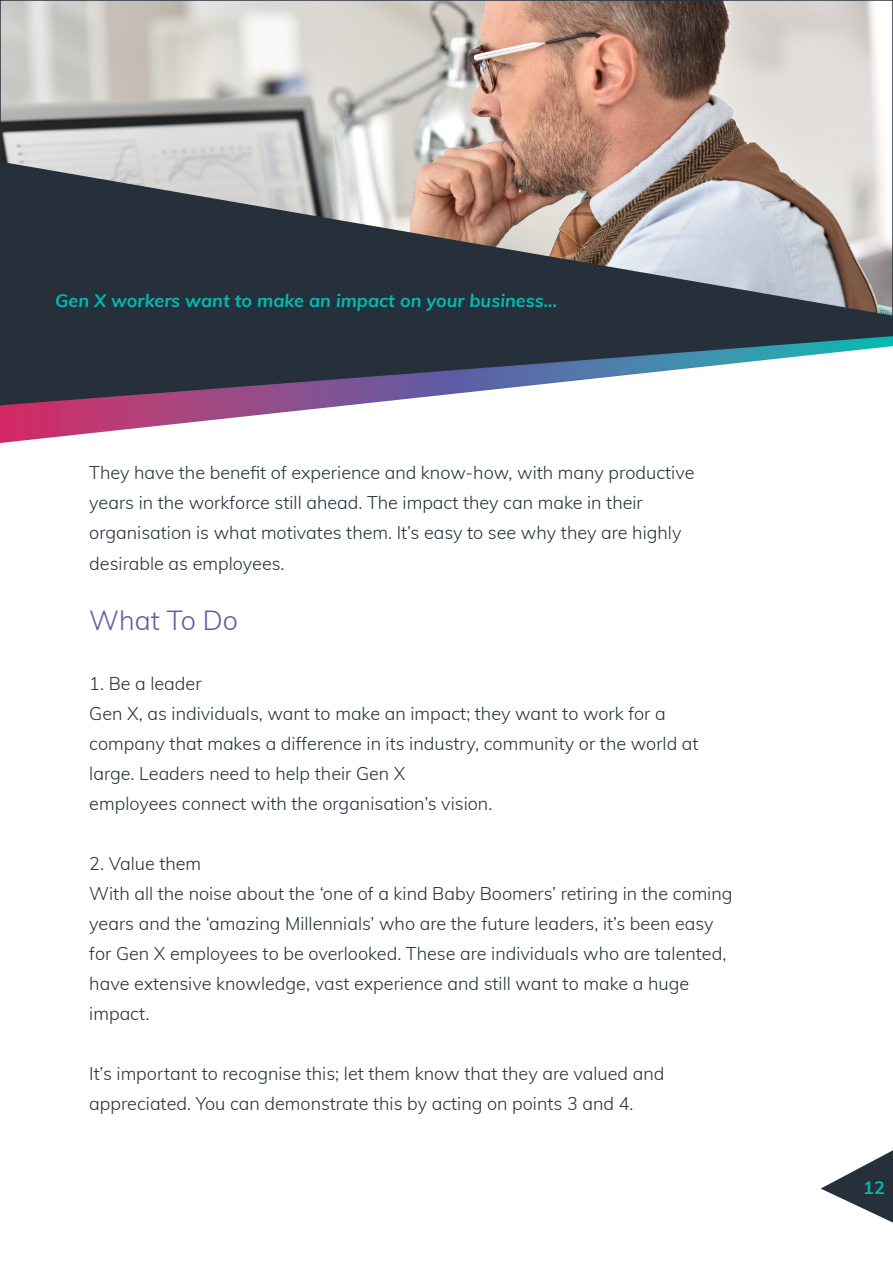
<style>
.page{position:relative;width:893px;height:1263px;background:#fff}
.page>*{position:absolute;margin:0;border:0;box-sizing:border-box;transform-origin:0 0}
.t1{font:300 27px "Muli";color:#5e5aa4}
.t2{font:300 18px/30px "Muli";color:#25303a}
.t3{font:italic 700 18px "Muli";color:#03b9b1}
.t4{font:700 18px "Muli";color:#03b9b1}
</style>
<div class="page">
<svg style="left:821px;top:1150px;width:72px;height:72px"></svg>
<svg style="left:0;top:0;width:893px;height:162px;background:#c4b7af"></svg>
<svg style="left:0;top:162px;width:893px;height:173px;background:#67686b"></svg>
<svg style="left:0;top:335px;width:893px;height:108px"></svg>
<p class="t3" style="left:55px;top:288px;width:504px">Gen X workers want to make an impact on your business...</p>
<p class="t2" style="left:89px;top:457px;width:607px">They have the benefit of experience and know-how, with many productive years in the workforce still ahead. The impact they can make in their organisation is what motivates them. It’s easy to see why they are highly desirable as employees.</p>
<p class="t1" style="left:89px;top:600px;width:150px">What To Do</p>
<p class="t2" style="left:89px;top:667px;width:114px">1. Be a leader</p>
<p class="t2" style="left:89px;top:697px;width:611px">Gen X, as individuals, want to make an impact; they want to work for a company that makes a difference in its industry, community or the world at large. Leaders need to help their Gen X</p>
<p class="t2" style="left:89px;top:787px;width:405px">employees connect with the organisation’s vision.</p>
<p class="t2" style="left:89px;top:847px;width:113px">2. Value them</p>
<p class="t2" style="left:89px;top:877px;width:645px">With all the noise about the ‘one of a kind Baby Boomers’ retiring in the coming years and the ‘amazing Millennials’ who are the future leaders, it’s been easy for Gen X employees to be overlooked. These are individuals who are talented, have extensive knowledge, vast experience and still want to make a huge impact.</p>
<p class="t2" style="left:89px;top:1057px;width:577px">It’s important to recognise this; let them know that they are valued and appreciated. You can demonstrate this by acting on points 3 and 4.</p>
<p class="t4" style="left:863px;top:1174px;width:23px">12</p>
</div>
